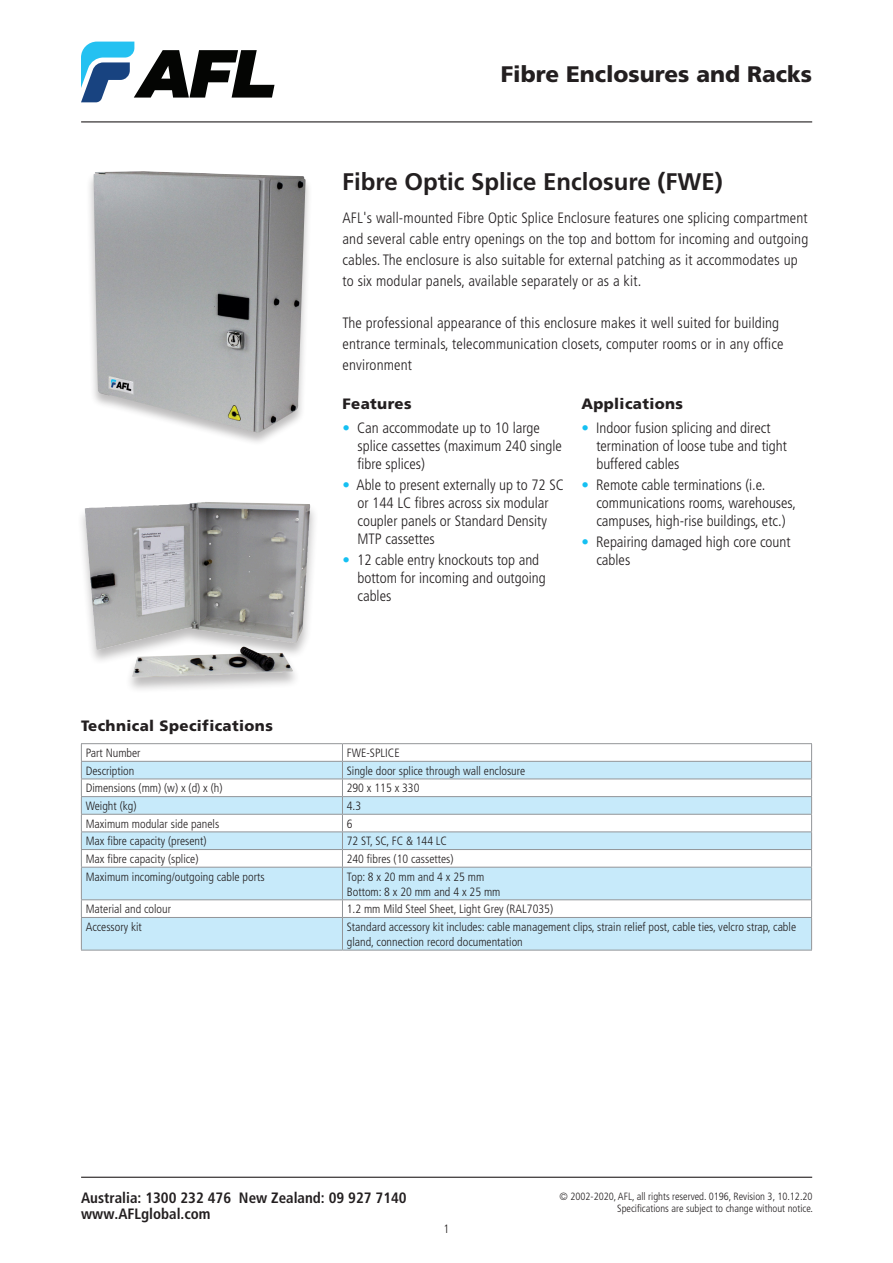
<style>
.page{position:relative;width:893px;height:1263px;background:#fff}
.page>*{position:absolute;margin:0;border:0;box-sizing:border-box;transform-origin:0 0}
.FPP_Product_Title{font:700 24px "Frutiger LT Std";color:#231f20}
.t1{font:900 22.5px "Frutiger LT Std";color:#231f20}
.FPP_Bullits{font:300 condensed 15px/18px "Frutiger LT Std";color:#231f20}
.FPP_Body_Text{font:300 condensed 15px/21px "Frutiger LT Std";letter-spacing:.01em;color:#231f20}
.t2{font:700 condensed 15px/16.5px "Frutiger";color:#231f20}
.FPP_Subhead{font:900 15px "Frutiger LT Std";letter-spacing:.025em;color:#231f20}
.FPP_Table_Body_Text{font:300 condensed 12px/15px "Frutiger LT Std";color:#231f20}
.t3{font:300 condensed 10.5px/12px "Frutiger LT Std";color:#231f20;text-align:right}
.s1{color:#15c0f2}
</style>
<div class="page">
<svg style="left:81px;top:42px;width:194px;height:60px"></svg>
<hr style="left:81px;top:1177px;width:731px;height:1px;background:#231f20">
<hr style="left:81px;top:121px;width:731px;height:1px;background:#231f20">
<div style="left:86px;top:171px;width:227px;height:276px;background:#231f20;opacity:.3"></div>
<img style="left:94px;top:171px;width:212px;height:262px">
<div style="left:76px;top:501px;width:242px;height:193px;background:#231f20;opacity:.3"></div>
<img style="left:85px;top:502px;width:225px;height:148px">
<svg style="left:82px;top:762px;width:729px;height:188px;fill:#c7eafa"></svg>
<hr style="left:81px;top:743px;width:261px;height:1px;background:#939598">
<hr style="left:342px;top:743px;width:470px;height:1px;background:#939598">
<hr style="left:81px;top:761px;width:261px;height:1px;background:#939598">
<hr style="left:342px;top:761px;width:470px;height:1px;background:#939598">
<hr style="left:81px;top:778px;width:261px;height:1px;background:#939598">
<hr style="left:342px;top:778px;width:470px;height:1px;background:#939598">
<hr style="left:81px;top:796px;width:261px;height:1px;background:#939598">
<hr style="left:342px;top:796px;width:470px;height:1px;background:#939598">
<hr style="left:81px;top:814px;width:261px;height:1px;background:#939598">
<hr style="left:342px;top:814px;width:470px;height:1px;background:#939598">
<hr style="left:81px;top:831px;width:261px;height:1px;background:#939598">
<hr style="left:342px;top:831px;width:470px;height:1px;background:#939598">
<hr style="left:81px;top:849px;width:261px;height:1px;background:#939598">
<svg style="left:81px;top:744px;width:1px;height:123px"></svg>
<hr style="left:342px;top:849px;width:470px;height:1px;background:#939598">
<svg style="left:342px;top:744px;width:1px;height:123px"></svg>
<svg style="left:811px;top:744px;width:1px;height:123px"></svg>
<hr style="left:81px;top:867px;width:261px;height:1px;background:#939598">
<hr style="left:81px;top:867px;width:1px;height:32px;background:#939598">
<hr style="left:342px;top:867px;width:470px;height:1px;background:#939598">
<hr style="left:342px;top:867px;width:1px;height:32px;background:#939598">
<hr style="left:811px;top:867px;width:1px;height:32px;background:#939598">
<hr style="left:81px;top:899px;width:261px;height:1px;background:#939598">
<svg style="left:81px;top:900px;width:1px;height:17px"></svg>
<hr style="left:342px;top:899px;width:470px;height:1px;background:#939598">
<svg style="left:342px;top:900px;width:1px;height:17px"></svg>
<svg style="left:811px;top:900px;width:1px;height:17px"></svg>
<hr style="left:81px;top:917px;width:261px;height:1px;background:#939598">
<hr style="left:81px;top:918px;width:1px;height:32px;background:#939598">
<hr style="left:342px;top:917px;width:470px;height:1px;background:#939598">
<hr style="left:342px;top:918px;width:1px;height:32px;background:#939598">
<hr style="left:811px;top:918px;width:1px;height:32px;background:#939598">
<hr style="left:81px;top:950px;width:261px;height:1px;background:#939598">
<hr style="left:342px;top:950px;width:470px;height:1px;background:#939598">
<h2 class="t1" style="left:501px;top:61px;width:313px">Fibre Enclosures and Racks</h2>
<p class="FPP_Product_Title" style="left:342px;top:168px;width:382px">Fibre Optic Splice Enclosure (FWE)</p>
<p class="FPP_Body_Text" style="left:342px;top:207px;width:467px">AFL's wall-mounted Fibre Optic Splice Enclosure features one splicing compartment and several cable entry openings on the top and bottom for incoming and outgoing cables. The enclosure is also suitable for external patching as it accommodates up to six modular panels, available separately or as a kit.</p>
<p class="FPP_Body_Text" style="left:342px;top:312px;width:442px">The professional appearance of this enclosure makes it well suited for building entrance terminals, telecommunication closets, computer rooms or in any office environment</p>
<p class="FPP_Subhead" style="left:342px;top:395px;width:71px">Features</p>
<p class="FPP_Bullits" style="left:357px;top:419px;width:206px;text-indent:-15px"><span class="s1">•</span> Can accommodate up to 10 large splice cassettes (maximum 240 single fibre splices)</p>
<p class="FPP_Bullits" style="left:357px;top:476px;width:208px;text-indent:-15px"><span class="s1">•</span> Able to present externally up to 72 SC or 144 LC fibres across six modular coupler panels or Standard Density<br>MTP cassettes</p>
<p class="FPP_Bullits" style="left:357px;top:551px;width:190px;text-indent:-15px"><span class="s1">•</span> 12 cable entry knockouts top and bottom for incoming and outgoing cables</p>
<p class="FPP_Subhead" style="left:581px;top:395px;width:103px">Applications</p>
<p class="FPP_Bullits" style="left:596px;top:419px;width:192px;text-indent:-15px"><span class="s1">•</span> Indoor fusion splicing and direct termination of loose tube and tight buffered cables</p>
<p class="FPP_Bullits" style="left:596px;top:476px;width:201px;text-indent:-15px"><span class="s1">•</span> Remote cable terminations (i.e. communications rooms, warehouses, campuses, high-rise buildings, etc.)</p>
<p class="FPP_Bullits" style="left:596px;top:533px;width:196px;text-indent:-15px"><span class="s1">•</span> Repairing damaged high core count cables</p>
<p class="FPP_Subhead" style="left:81px;top:717px;width:193px">Technical Specifications</p>
<p class="FPP_Table_Body_Text" style="left:86px;top:745px;width:56px">Part Number</p>
<p class="FPP_Table_Body_Text" style="left:347px;top:745px;width:54px">FWE-SPLICE</p>
<p class="FPP_Table_Body_Text" style="left:86px;top:763px;width:50px">Description</p>
<p class="FPP_Table_Body_Text" style="left:347px;top:763px;width:180px">Single door splice through wall enclosure</p>
<p class="FPP_Table_Body_Text" style="left:86px;top:781px;width:138px">Dimensions (mm) (w) x (d) x (h)</p>
<p class="FPP_Table_Body_Text" style="left:347px;top:781px;width:74px">290 x 115 x 330</p>
<p class="FPP_Table_Body_Text" style="left:86px;top:798px;width:52px">Weight (kg)</p>
<p class="FPP_Table_Body_Text" style="left:347px;top:798px;width:16px">4.3</p>
<p class="FPP_Table_Body_Text" style="left:86px;top:816px;width:135px">Maximum modular side panels</p>
<p class="FPP_Table_Body_Text" style="left:347px;top:816px;width:7px">6</p>
<p class="FPP_Table_Body_Text" style="left:86px;top:834px;width:122px">Max fibre capacity (present)</p>
<p class="FPP_Table_Body_Text" style="left:347px;top:834px;width:102px">72 ST, SC, FC &amp; 144 LC</p>
<p class="FPP_Table_Body_Text" style="left:86px;top:851px;width:114px">Max fibre capacity (splice)</p>
<p class="FPP_Table_Body_Text" style="left:347px;top:851px;width:108px">240 fibres (10 cassettes)</p>
<p class="FPP_Table_Body_Text" style="left:86px;top:869px;width:180px">Maximum incoming/outgoing cable ports</p>
<p class="FPP_Table_Body_Text" style="left:347px;top:869px;width:155px">Top: 8 x 20 mm and 4 x 25 mm<br>Bottom: 8 x 20 mm and 4 x 25 mm</p>
<p class="FPP_Table_Body_Text" style="left:86px;top:902px;width:87px">Material and colour</p>
<p class="FPP_Table_Body_Text" style="left:347px;top:902px;width:208px">1.2 mm Mild Steel Sheet, Light Grey (RAL7035)</p>
<p class="FPP_Table_Body_Text" style="left:86px;top:919px;width:58px">Accessory kit</p>
<p class="FPP_Table_Body_Text" style="left:347px;top:919px;width:451px">Standard accessory kit includes: cable management clips, strain relief post, cable ties, velcro strap, cable gland, connection record documentation</p>
<p class="t2" style="left:81px;top:1189px;width:327px">Australia: 1300 232 476 New Zealand: 09 927 7140 www.AFLglobal.com</p>
<p class="FPP_Table_Body_Text" style="left:444px;top:1222px;width:7px">1</p>
<p class="t3" style="left:560px;top:1190px;width:255px">© 2002-2020, AFL, all rights reserved. 0196, Revision 3, 10.12.20<br>Specifications are subject to change without notice.</p>
</div>
